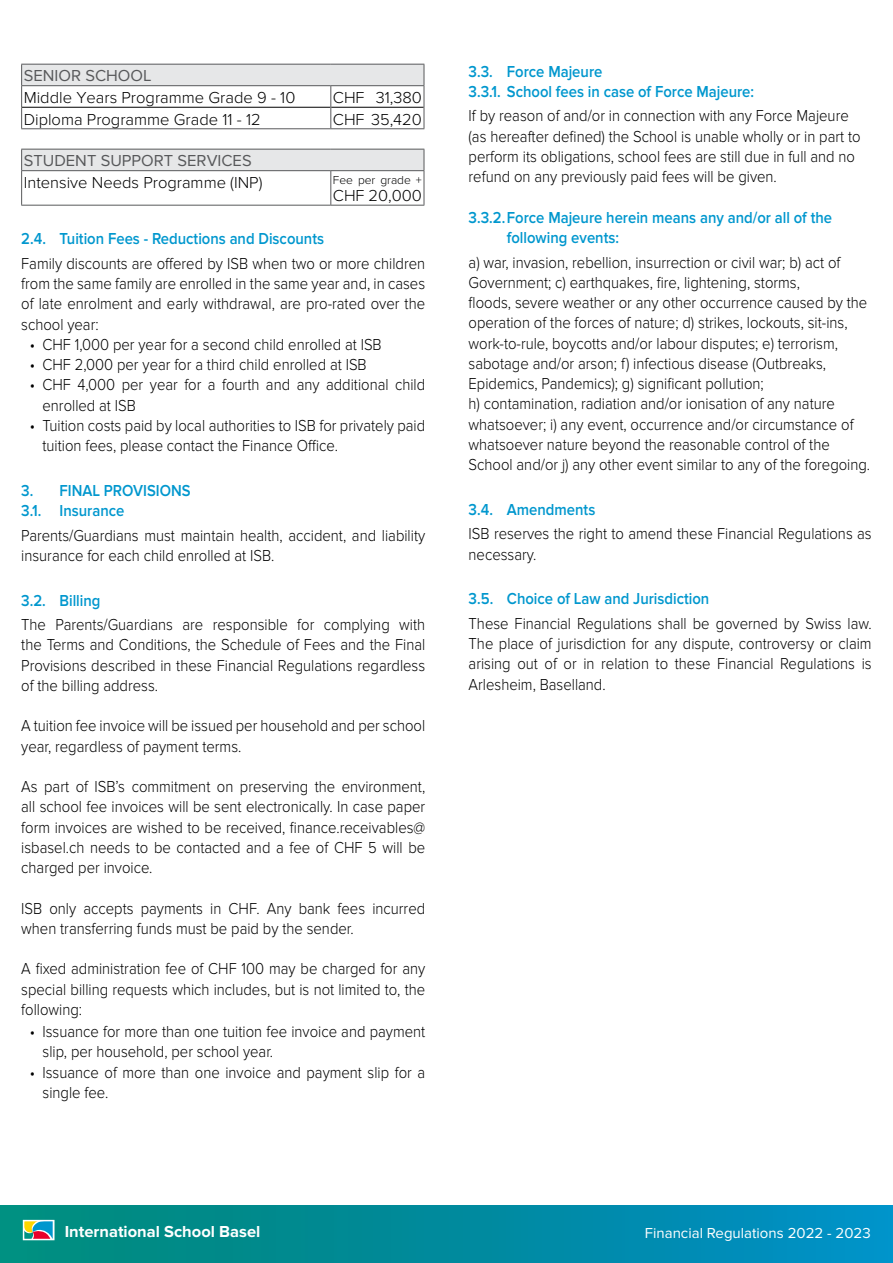
<style>
.page{position:relative;width:893px;height:1263px;background:#fff}
.page>*{position:absolute;margin:0;border:0;box-sizing:border-box;transform-origin:0 0}
.t1{font:300 16.5px/20.2px "Proxima Nova";color:#000;scale:.9 1}
.t2{font:600 16.5px/20.2px "Proxima Nova";color:#0097ce;scale:.9 1}
.t3{font:300 16.5px "Proxima Nova";color:#000}
.t4{font:16.5px "Proxima Nova";color:#58595b}
.t5{font:700 16.5px "Proxima Nova";color:#fff}
.t6{font:15px "Proxima Nova";color:#fff}
.t7{font:300 12px "Proxima Nova";color:#000}
</style>
<div class="page">
<div style="left:0;top:1205px;width:893px;height:58px;background:linear-gradient(to right,#008a78,#008ec6)"></div>
<svg style="left:26px;top:1223px;width:26px;height:14px"></svg>
<div style="left:23px;top:1220px;width:32px;height:20px;border:2px solid #fff"></div>
<hr style="left:424px;top:171px;width:1px;height:34px;background:#58595b">
<hr style="left:331px;top:205px;width:93px;height:1px;background:#58595b">
<hr style="left:21px;top:171px;width:1px;height:34px;background:#58595b">
<hr style="left:330px;top:171px;width:1px;height:34px;background:#58595b">
<hr style="left:21px;top:205px;width:310px;height:1px;background:#58595b">
<svg style="left:21px;top:64px;width:404px;height:107px"></svg>
<hr style="left:21px;top:128px;width:310px;height:1px;background:#58595b">
<hr style="left:331px;top:128px;width:93px;height:1px;background:#58595b">
<hr style="left:21px;top:85px;width:310px;height:1px;background:#58595b">
<hr style="left:331px;top:85px;width:93px;height:1px;background:#58595b">
<p class="t4" style="left:24px;top:66px;width:129px">SENIOR SCHOOL</p>
<p class="t3" style="left:24px;top:88px;width:273px">Middle Years Programme Grade 9 - 10</p>
<p class="t3" style="left:333px;top:88px;width:90px">CHF 31,380</p>
<p class="t3" style="left:24px;top:110px;width:239px">Diploma Programme Grade 11 - 12</p>
<p class="t3" style="left:333px;top:110px;width:90px">CHF 35,420</p>
<p class="t4" style="left:24px;top:151px;width:229px">STUDENT SUPPORT SERVICES</p>
<p class="t3" style="left:24px;top:173px;width:240px">Intensive Needs Programme (INP)</p>
<p class="t7" style="left:333px;top:174px;width:90px">Fee per grade +</p>
<p class="t3" style="left:333px;top:186px;width:90px">CHF 20,000</p>
<p class="t2" style="left:21px;top:229px;width:338px">2.4. Tuition Fees - Reductions and Discounts</p>
<p class="t1" style="left:21px;top:253px;width:450px;text-align:justify">Family discounts are offered by ISB when two or more children from the same family are enrolled in the same year and, in cases of late enrolment and early withdrawal, are pro-rated over the school year:</p>
<p class="t1" style="left:30px;top:334px;width:393px">• CHF 1,000 per year for a second child enrolled at ISB</p>
<p class="t1" style="left:30px;top:355px;width:376px">• CHF 2,000 per year for a third child enrolled at ISB</p>
<p class="t1" style="left:43px;top:375px;width:427px;text-indent:-13px">• CHF 4,000 per year for a fourth and any additional child enrolled at ISB</p>
<p class="t1" style="left:43px;top:415px;width:427px;text-indent:-13px">• Tuition costs paid by local authorities to ISB for privately paid tuition fees, please contact the Finance Office.</p>
<p class="t2" style="left:21px;top:480px;width:190px">3. FINAL PROVISIONS<br>3.1. Insurance</p>
<p class="t1" style="left:21px;top:525px;width:450px">Parents/Guardians must maintain health, accident, and liability insurance for each child enrolled at ISB.</p>
<p class="t2" style="left:21px;top:590px;width:90px">3.2. Billing</p>
<p class="t1" style="left:21px;top:615px;width:450px;text-align:justify">The Parents/Guardians are responsible for complying with the Terms and Conditions, the Schedule of Fees and the Final Provisions described in these Financial Regulations regardless of the billing address.</p>
<p class="t1" style="left:21px;top:716px;width:450px">A tuition fee invoice will be issued per household and per school year, regardless of payment terms.</p>
<p class="t1" style="left:21px;top:777px;width:450px;text-align:justify">As part of ISB’s commitment on preserving the environment, all school fee invoices will be sent electronically. In case paper form invoices are wished to be received, finance.receivables@ isbasel.ch needs to be contacted and a fee of CHF 5 will be charged per invoice.</p>
<p class="t1" style="left:21px;top:898px;width:450px">ISB only accepts payments in CHF. Any bank fees incurred when transferring funds must be paid by the sender.</p>
<p class="t1" style="left:21px;top:959px;width:450px;text-align:justify">A fixed administration fee of CHF 100 may be charged for any special billing requests which includes, but is not limited to, the following:</p>
<p class="t1" style="left:43px;top:1022px;width:427px;text-indent:-13px">• Issuance for more than one tuition fee invoice and payment slip, per household, per school year.</p>
<p class="t1" style="left:43px;top:1062px;width:427px;text-indent:-13px">• Issuance of more than one invoice and payment slip for a single fee.</p>
<p class="t2" style="left:469px;top:61px;width:319px">3.3. Force Majeure<br>3.3.1. School fees in case of Force Majeure:</p>
<p class="t1" style="left:469px;top:106px;width:437px">If by reason of and/or in connection with any Force Majeure (as hereafter defined) the School is unable wholly or in part to perform its obligations, school fees are still due in full and no refund on any previously paid fees will be given.</p>
<p class="t2" style="left:507px;top:207px;width:363px;text-indent:-38px">3.3.2.Force Majeure herein means any and/or all of the following events:</p>
<p class="t1" style="left:469px;top:252px;width:448px">a) war, invasion, rebellion, insurrection or civil war; b) act of Government; c) earthquakes, fire, lightening, storms,<br>floods, severe weather or any other occurrence caused by the operation of the forces of nature; d) strikes, lockouts, sit-ins, work-to-rule, boycotts and/or labour disputes; e) terrorism, sabotage and/or arson; f) infectious disease (Outbreaks, Epidemics, Pandemics); g) significant pollution;<br>h) contamination, radiation and/or ionisation of any nature whatsoever; i) any event, occurrence and/or circumstance of whatsoever nature beyond the reasonable control of the School and/or j) any other event similar to any of the foregoing.</p>
<p class="t2" style="left:469px;top:499px;width:142px">3.4. Amendments</p>
<p class="t1" style="left:469px;top:524px;width:449px">ISB reserves the right to amend these Financial Regulations as necessary.</p>
<p class="t2" style="left:469px;top:589px;width:269px">3.5. Choice of Law and Jurisdiction</p>
<p class="t1" style="left:469px;top:613px;width:449px;text-align:justify">These Financial Regulations shall be governed by Swiss law.<br>The place of jurisdiction for any dispute, controversy or claim arising out of or in relation to these Financial Regulations is Arlesheim, Baselland.</p>
<p class="t5" style="left:65px;top:1221px;width:197px">International School Basel</p>
<p class="t6" style="left:645px;top:1225px;width:227px">Financial Regulations 2022 - 2023</p>
</div>
